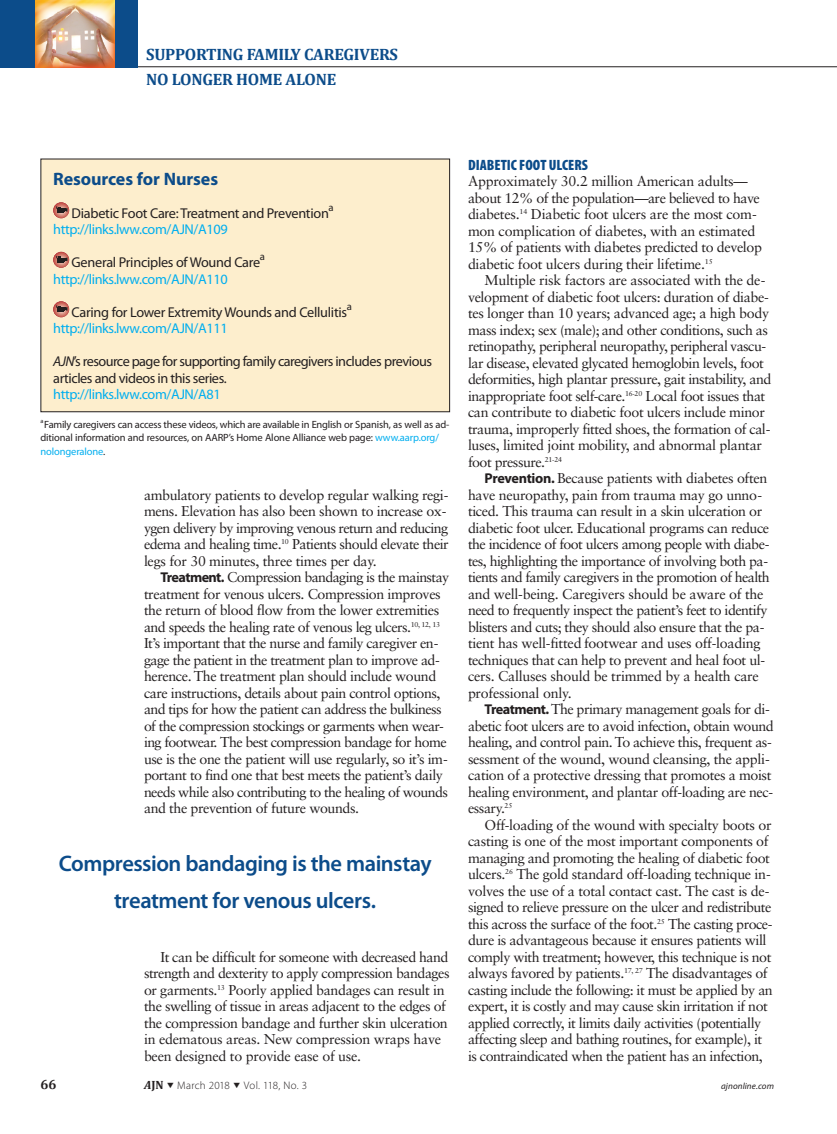
<style>
.page{position:relative;width:837px;height:1134px;background:#fff}
.page>*{position:absolute;margin:0;border:0;box-sizing:border-box;transform-origin:0 0}
.callout{font:600 22.5px/37.5px "Myriad Pro";letter-spacing:-.02em;color:#0c4c8a;text-align:center}
.sidebar_box_H1{font:700 18px "Myriad Pro";letter-spacing:-.01em;color:#0c4c8a}
.t1{font:700 16.5px/25.5px "Cambria";letter-spacing:-.015em;color:#0c4c8a}
.t2{font:900 condensed 15px "Myriad Pro";color:#0c4c8a}
.TXT{font:14.25px/16.5px "Sabon";letter-spacing:-.035em;color:#231f20}
.TXT_no_indent{font:14.25px/16.5px "Sabon";letter-spacing:-.02em;color:#231f20}
.sidebar_box_TXT_no_i{font:14.25px/16.5px "Myriad Pro";letter-spacing:-.03em;color:#231f20}
.sidebar_box_TXT_no_i-2{font:14.25px "Myriad Pro";letter-spacing:-.025em;color:#00aeef}
.t3{font:700 13.5px "Cambria";color:#231f20}
.t4{font:300 10.95px "Myriad Pro";letter-spacing:.015em;color:#231f20}
.sidebar_box_TXT_no_i-3{font:10.65px "Myriad Pro";color:#231f20}
.table_TXT_small{font:10.5px/13.5px "Myriad Pro";letter-spacing:-.01em;color:#231f20}
.t5{font:italic 9px "Myriad Pro";letter-spacing:.01em;color:#231f20}
.table_TXT_small-2{font:6.3px "Myriad Pro";color:#231f20}
.s1{font-style:italic}
.s2{color:#00aeef}
.s3{font-family:"Myriad Pro";font-weight:700}
.s4{font-family:"Cambria";font-weight:700;font-style:italic;font-size:12px}
.s5{font-family:"Cambria";font-weight:700;font-size:12px}
</style>
<div class="page">
<hr style="left:137px;top:66px;width:700px;height:1px;background:#231f20">
<div style="left:0;top:0;width:137px;height:67px;background:#0c4c8a"></div>
<img style="left:36px;top:0;width:78px;height:3px">
<img style="left:36px;top:3px;width:78px;height:64px">
<div style="left:41px;top:159px;width:409px;height:253px;background:#fdeecd"></div>
<svg style="left:53px;top:202px;width:16px;height:16px"></svg>
<svg style="left:56px;top:206px;width:11px;height:7px"></svg>
<svg style="left:53px;top:252px;width:16px;height:16px"></svg>
<svg style="left:56px;top:256px;width:11px;height:7px"></svg>
<svg style="left:53px;top:301px;width:16px;height:16px"></svg>
<svg style="left:56px;top:305px;width:11px;height:7px"></svg>
<div style="left:40px;top:159px;width:410px;height:253px;border:1px solid #231f20"></div>
<p class="t1" style="left:146px;top:41px;width:253px">SUPPORTING FAMILY CAREGIVERS<br>NO LONGER HOME ALONE</p>
<p class="sidebar_box_H1" style="left:53px;top:167px;width:166px">Resources for Nurses</p>
<p class="sidebar_box_TXT_no_i" style="left:72px;top:205px;width:259px">Diabetic Foot Care: Treatment and Prevention</p>
<p class="sidebar_box_TXT_no_i-3" style="left:328px;top:201px;width:7px">a</p>
<p class="sidebar_box_TXT_no_i-2" style="left:53px;top:221px;width:176px">http://links.lww.com/AJN/A109</p>
<p class="sidebar_box_TXT_no_i" style="left:72px;top:254px;width:190px">General Principles of Wound Care</p>
<p class="sidebar_box_TXT_no_i-3" style="left:260px;top:250px;width:7px">a</p>
<p class="sidebar_box_TXT_no_i-2" style="left:53px;top:270px;width:176px">http://links.lww.com/AJN/A110</p>
<p class="sidebar_box_TXT_no_i" style="left:72px;top:304px;width:277px">Caring for Lower Extremity Wounds and Cellulitis</p>
<p class="sidebar_box_TXT_no_i-3" style="left:347px;top:300px;width:7px">a</p>
<p class="sidebar_box_TXT_no_i-2" style="left:53px;top:320px;width:176px">http://links.lww.com/AJN/A111</p>
<p class="sidebar_box_TXT_no_i" style="left:53px;top:353px;width:380px"><span class="s1">AJN</span>’s resource page for supporting family caregivers includes previous articles and videos in this series.</p>
<p class="sidebar_box_TXT_no_i-2" style="left:53px;top:386px;width:169px">http://links.lww.com/AJN/A81</p>
<p class="table_TXT_small-2" style="left:40px;top:417px;width:5px">a</p>
<p class="table_TXT_small" style="left:40px;top:417px;width:411px;text-indent:4px">Family caregivers can access these videos, which are available in English or Spanish, as well as ad&shy;ditional information and resources, on AARP’s Home Alone Alliance web page: <span class="s2">www.aarp.org/ nolongeralone</span>.</p>
<p class="TXT" style="left:144px;top:486px;width:306px">ambulatory patients to develop regular walking regi&shy;mens. Elevation has also been shown to increase ox&shy;ygen delivery by improving venous return and reducing edema and healing time.<sup>10</sup> Patients should elevate their legs for 30 minutes, three times per day.</p>
<p class="TXT" style="left:144px;top:569px;width:307px;text-indent:16px"><span class="s3">Treatment.</span> Compression bandaging is the mainstay treatment for venous ulcers. Compression improves the return of blood flow from the lower extremities and speeds the healing rate of venous leg ulcers.<sup>10,</sup> <sup>12,</sup> <sup>13<br></sup>It’s important that the nurse and family caregiver en&shy;gage the patient in the treatment plan to improve ad&shy;herence. The treatment plan should include wound care instructions, details about pain control options, and tips for how the patient can address the bulkiness of the compression stockings or garments when wear&shy;ing footwear. The best compression bandage for home use is the one the patient will use regularly, so it’s im&shy;portant to find one that best meets the patient’s daily needs while also contributing to the healing of wounds and the prevention of future wounds.</p>
<p class="callout" style="left:59px;top:844px;width:374px">Compression bandaging is the mainstay treatment for venous ulcers.</p>
<p class="TXT" style="left:144px;top:948px;width:307px;text-indent:16px">It can be difficult for someone with decreased hand strength and dexterity to apply compression bandages or garments.<sup>13</sup> Poorly applied bandages can result in the swelling of tissue in areas adjacent to the edges of the compression bandage and further skin ulceration in edematous areas. New compression wraps have been designed to provide ease of use.</p>
<h1 class="t2" style="left:468px;top:156px;width:121px">DIABETIC FOOT ULCERS</h1>
<p class="TXT_no_indent" style="left:468px;top:173px;width:296px">Approximately 30.2 million American adults— about 12% of the population—are believed to have diabetes.<sup>14</sup> Diabetic foot ulcers are the most com&shy;mon complication of diabetes, with an estimated 15% of patients with diabetes predicted to develop diabetic foot ulcers during their lifetime.<sup>15</sup></p>
<p class="TXT" style="left:468px;top:272px;width:305px;text-indent:16px">Multiple risk factors are associated with the de&shy;velopment of diabetic foot ulcers: duration of diabe&shy;tes longer than 10 years; advanced age; a high body mass index; sex (male); and other conditions, such as retinopathy, peripheral neuropathy, peripheral vascu&shy;lar disease, elevated glycated hemoglobin levels, foot deformities, high plantar pressure, gait instability, and inappropriate foot self-care.<sup>16-20</sup> Local foot issues that can contribute to diabetic foot ulcers include minor trauma, improperly fitted shoes, the formation of cal&shy;luses, limited joint mobility, and abnormal plantar foot pressure.<sup>21-24</sup></p>
<p class="TXT" style="left:468px;top:470px;width:303px;text-indent:16px"><span class="s3">Prevention.</span> Because patients with diabetes often have neuropathy, pain from trauma may go unno&shy;ticed. This trauma can result in a skin ulceration or diabetic foot ulcer. Educational programs can reduce the incidence of foot ulcers among people with diabe&shy;tes, highlighting the importance of involving both pa&shy;tients and family caregivers in the promotion of health and well-being. Caregivers should be aware of the need to frequently inspect the patient’s feet to identify blisters and cuts; they should also ensure that the pa&shy;tient has well-fitted footwear and uses off-loading techniques that can help to prevent and heal foot ul&shy;cers. Calluses should be trimmed by a health care professional only.</p>
<p class="TXT" style="left:468px;top:701px;width:307px;text-indent:16px"><span class="s3">Treatment.</span> The primary management goals for di&shy;abetic foot ulcers are to avoid infection, obtain wound healing, and control pain. To achieve this, frequent as&shy;sessment of the wound, wound cleansing, the appli&shy;cation of a protective dressing that promotes a moist healing environment, and plantar off-loading are nec&shy;essary.<sup>25</sup></p>
<p class="TXT" style="left:468px;top:816px;width:306px;text-indent:16px">Off-loading of the wound with specialty boots or casting is one of the most important components of managing and promoting the healing of diabetic foot ulcers.<sup>26</sup> The gold standard off-loading technique in&shy;volves the use of a total contact cast. The cast is de&shy;signed to relieve pressure on the ulcer and redistribute this across the surface of the foot.<sup>25</sup> The casting proce&shy;dure is advantageous because it ensures patients will comply with treatment; however, this technique is not always favored by patients.<sup>17,</sup> <sup>27</sup> The disadvantages of casting include the following: it must be applied by an expert, it is costly and may cause skin irritation if not applied correctly, it limits daily activities (potentially affecting sleep and bathing routines, for example), it is contraindicated when the patient has an infection,</p>
<p class="t3" style="left:40px;top:1076px;width:17px">66</p>
<p class="t4" style="left:144px;top:1079px;width:165px"><span class="s4">A</span><span class="s5">JN</span> ▼ March 2018 ▼ Vol. 118, No. 3</p>
<p class="t5" style="left:721px;top:1081px;width:54px">ajnonline.com</p>
</div>
